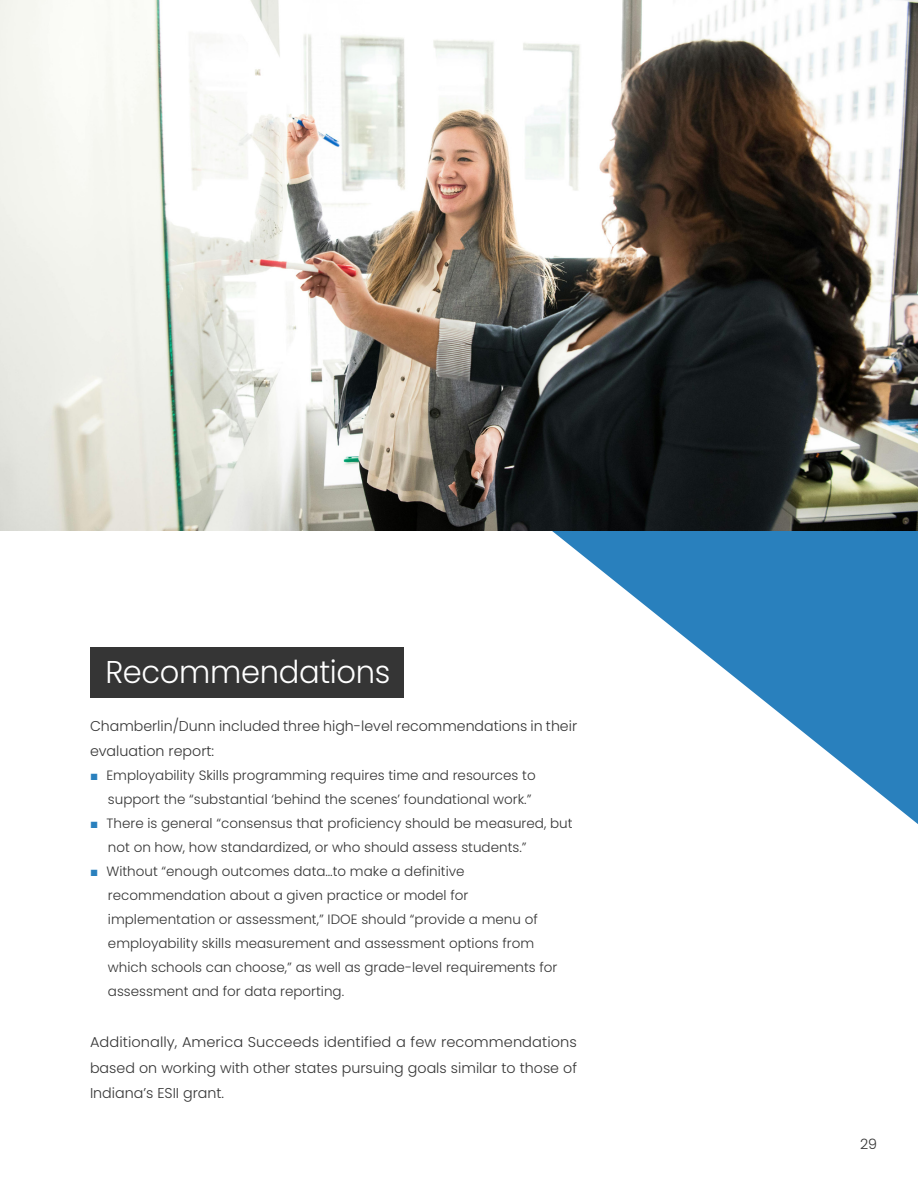
<style>
.page{position:relative;width:918px;height:1188px;background:#fff}
.page>*{position:absolute;margin:0;border:0;box-sizing:border-box;transform-origin:0 0}
.t1{font:300 31.5px "Poppins";letter-spacing:-.01em;color:#fff}
.t2{font:300 14.25px/25.5px "Poppins";color:#353535}
.t3{font:300 13.5px/24px "Poppins";color:#353535}
.s1{font-family:"Arial";font-weight:900;color:#2980bd}
</style>
<div class="page">
<svg style="left:551px;top:530px;width:367px;height:294px"></svg>
<div style="left:90px;top:647px;width:314px;height:51px;background:#353535"></div>
<img style="left:0;top:0;width:918px;height:530px">
<h1 class="t1" style="left:106px;top:653px;width:286px">Recommendations</h1>
<p class="t2" style="left:90px;top:713px;width:489px">Chamberlin/Dunn included three high-level recommendations in their evaluation report:</p>
<p class="t3" style="left:108px;top:763px;width:429px;text-indent:-18px"><span class="s1">■</span> Employability Skills programming requires time and resources to support the “substantial ‘behind the scenes’ foundational work.”</p>
<p class="t3" style="left:108px;top:811px;width:466px;text-indent:-18px"><span class="s1">■</span> There is general “consensus that proficiency should be measured, but not on how, how standardized, or who should assess students.”</p>
<p class="t3" style="left:108px;top:859px;width:451px;text-indent:-18px"><span class="s1">■</span> Without “enough outcomes data…to make a definitive recommendation about a given practice or model for implementation or assessment,” IDOE should “provide a menu of employability skills measurement and assessment options from which schools can choose,” as well as grade-level requirements for assessment and for data reporting.</p>
<p class="t2" style="left:90px;top:1029px;width:489px;text-align:justify">Additionally, America Succeeds identified a few recommendations based on working with other states pursuing goals similar to those of Indiana’s ESII grant.</p>
<p class="t2" style="left:860px;top:1131px;width:19px">29</p>
</div>
